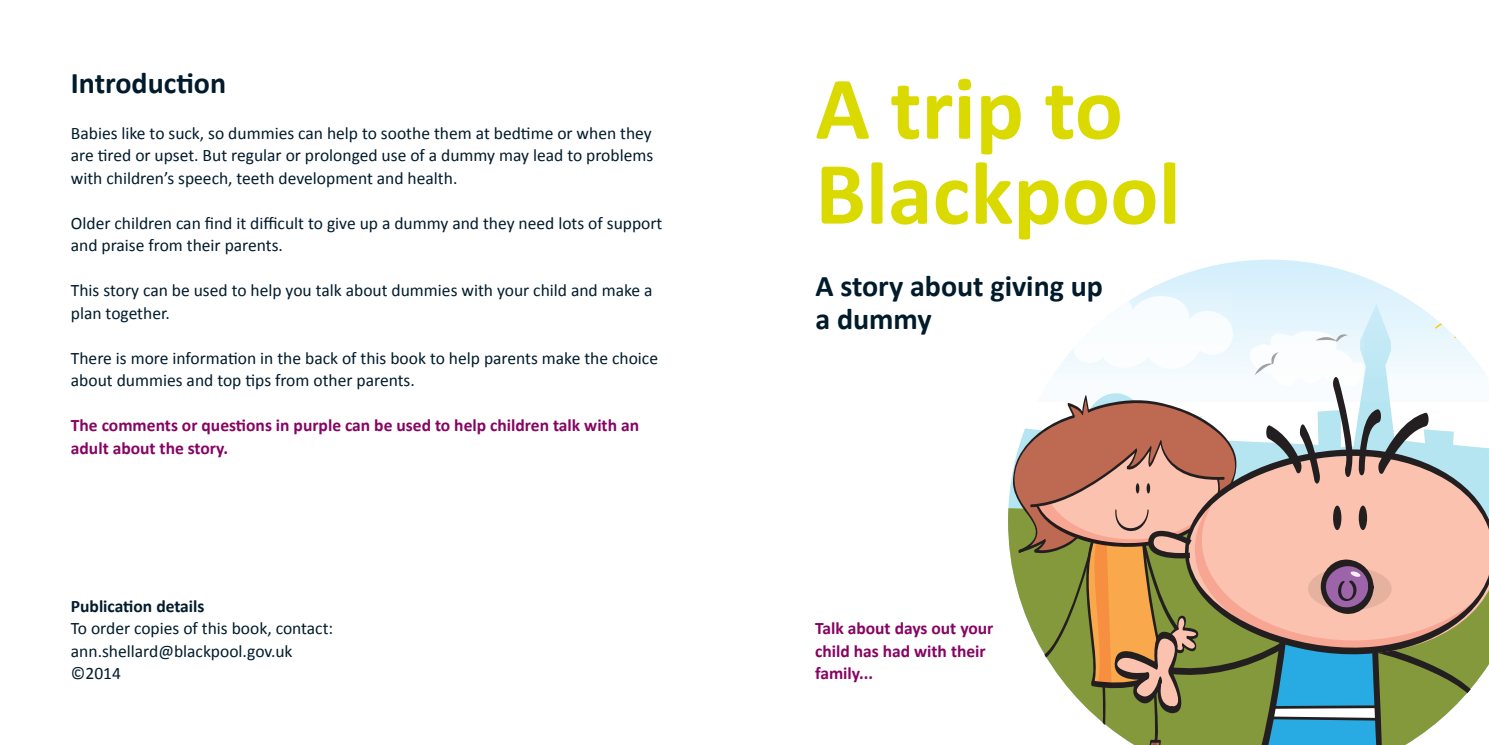
<style>
.page{position:relative;width:1489px;height:745px;background:#fff}
.page>*{position:absolute;margin:0;border:0;box-sizing:border-box;transform-origin:0 0}
.t1{font:700 90px/85px "Calibri";color:#dada00}
.t2{font:700 30px/32.5px "Calibri";color:#001b2b}
.t3{font:17.5px/22.5px "Calibri";color:#001b2b}
.t4{font:700 17.5px/22.5px "Calibri";color:#870363}
.t5{font:700 17.5px "Calibri";color:#001b2b}
</style>
<div class="page">
<svg style="left:1160px;top:259px;width:220px;height:25px;fill:#d8f0fc"></svg>
<svg style="left:1011px;top:284px;width:477px;height:460px"></svg>
<h2 class="t2" style="left:71px;top:66px;width:157px">Introduction</h2>
<p class="t3" style="left:71px;top:120px;width:584px;text-align:justify">Babies like to suck, so dummies can help to soothe them at bedtime or when they are tired or upset. But regular or prolonged use of a dummy may lead to problems with children’s speech, teeth development and health.</p>
<p class="t3" style="left:71px;top:210px;width:593px">Older children can find it difficult to give up a dummy and they need lots of support and praise from their parents.</p>
<p class="t3" style="left:71px;top:278px;width:583px">This story can be used to help you talk about dummies with your child and make a plan together.</p>
<p class="t3" style="left:71px;top:345px;width:588px">There is more information in the back of this book to help parents make the choice about dummies and top tips from other parents.</p>
<p class="t4" style="left:71px;top:413px;width:569px">The comments or questions in purple can be used to help children talk with an adult about the story.</p>
<p class="t5" style="left:71px;top:594px;width:135px">Publication details</p>
<p class="t3" style="left:71px;top:616px;width:264px">To order copies of this book, contact: ann.shellard@blackpool.gov.uk ©2014</p>
<h1 class="t1" style="left:815px;top:62px;width:367px">A trip to<br>Blackpool</h1>
<h2 class="t2" style="left:815px;top:268px;width:289px">A story about giving up a dummy</h2>
<p class="t4" style="left:815px;top:615px;width:180px">Talk about days out your child has had with their family...</p>
</div>
